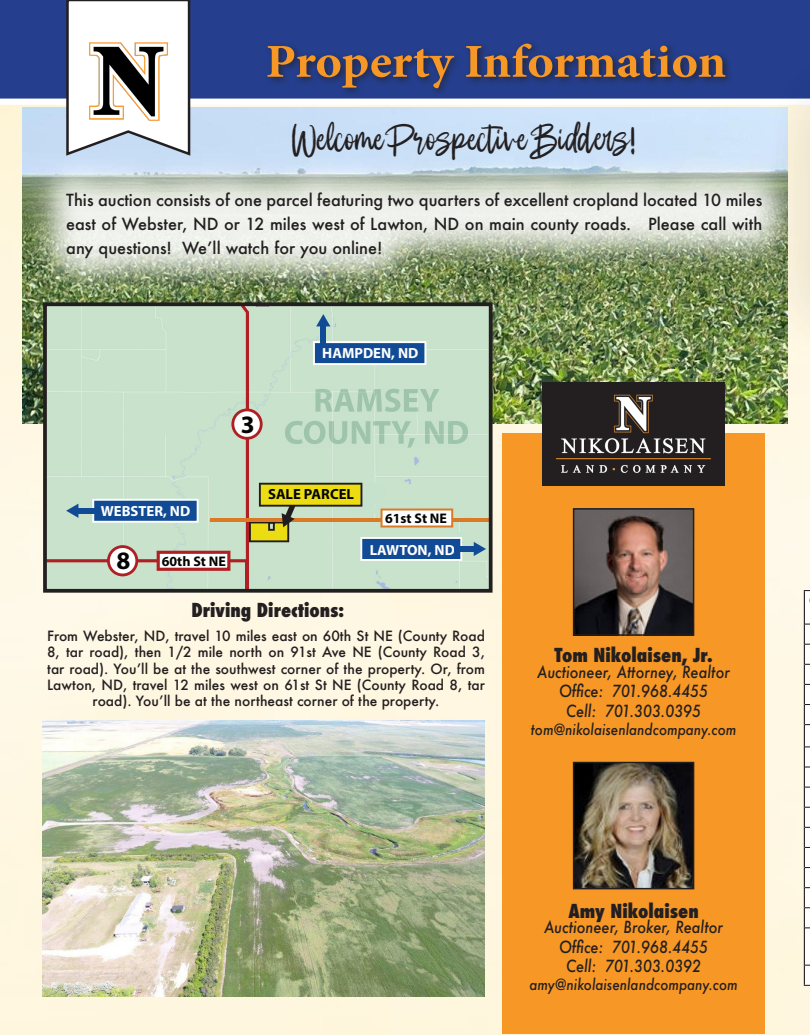
<style>
.page{position:relative;width:810px;height:1035px;background:#fff}
.page>*{position:absolute;margin:0;border:0;box-sizing:border-box;transform-origin:0 0}
.t1{font:700 47.25px "Minion Pro";letter-spacing:-.005em;color:#f79725;scale:1.07 1}
.t2{font:42.5px "Cautions Brush";color:#231f20}
.t3{font:700 25.12px "Myriad Pro";color:#040503}
.t4{font:800 condensed 18.75px "Futura";color:#231f20}
.t5{font:500 16.25px/23.8px "Futura";color:#231f20;text-align:justify}
.t6{font:italic 500 16.25px "Futura";color:#231f20;scale:.89 1}
.t7{font:italic 500 15px "Futura";color:#231f20;scale:.89 1}
.t8{font:700 14.75px "Myriad Pro";color:#fff}
.t9{font:700 14.75px "Myriad Pro";color:#040503}
.t10{font:700 14px "Myriad Pro";color:#040503}
.t11{font:500 13.75px/16.2px "Futura";color:#231f20;text-align:center}
</style>
<div class="page">
<div style="left:0;top:105px;width:810px;height:930px;background:#fef7e2"></div>
<img style="left:22px;top:107px;width:766px;height:317px">
<div style="left:0;top:0;width:810px;height:102px;background:#253f8e"></div>
<div style="left:502px;top:433px;width:263px;height:601px;background:#f79725"></div>
<div style="left:264px;top:40px;width:470px;height:57px;background:#231f20;opacity:.75"></div>
<div style="left:25px;top:150px;width:779px;height:150px;background:#fff;opacity:.9"></div>
<img style="left:575px;top:510px;width:117px;height:124px">
<div style="left:573px;top:508px;width:121px;height:128px;border:1px solid #231f20"></div>
<img style="left:575px;top:764px;width:117px;height:123px">
<div style="left:573px;top:762px;width:121px;height:127px;border:1px solid #231f20"></div>
<div style="left:48px;top:307px;width:440px;height:281px;background:#c8e2cb"></div>
<div style="left:454px;top:533px;width:10px;height:9px;background:#d1e7d6"></div>
<div style="left:239px;top:575px;width:17px;height:13px;background:#c7e2cc"></div>
<div style="left:48px;top:307px;width:201px;height:255px;background:#c8e2cb"></div>
<svg style="left:231px;top:408px;width:32px;height:32px"></svg>
<svg style="left:107px;top:545px;width:31px;height:31px"></svg>
<svg style="left:313px;top:341px;width:113px;height:24px"></svg>
<svg style="left:92px;top:499px;width:107px;height:24px"></svg>
<img style="left:315px;top:389px;width:124px;height:23px">
<img style="left:285px;top:421px;width:183px;height:27px">
<hr style="left:246px;top:561px;width:3px;height:30px;background:#af1f23">
<div style="left:75px;top:508px;width:23px;height:5px;background:#114b95"></div>
<svg style="left:66px;top:504px;width:12px;height:14px"></svg>
<div style="left:321px;top:323px;width:5px;height:23px;background:#114b95"></div>
<svg style="left:316px;top:314px;width:14px;height:12px"></svg>
<div style="left:454px;top:546px;width:23px;height:6px;background:#114b95"></div>
<svg style="left:474px;top:542px;width:12px;height:14px"></svg>
<hr style="left:210px;top:518px;width:281px;height:4px;background:#da7a27">
<svg style="left:249px;top:483px;width:213px;height:78px"></svg>
<svg style="left:157px;top:551px;width:73px;height:20px"></svg>
<div style="left:43px;top:302px;width:450px;height:291px;border:4px solid #231f20"></div>
<img style="left:42px;top:721px;width:443px;height:275px">
<img style="left:543px;top:383px;width:181px;height:103px">
<div style="left:0;top:99px;width:810px;height:6px;background:#fff"></div>
<svg style="left:65px;top:0;width:127px;height:157px"></svg>
<img style="left:79px;top:32px;width:98px;height:98px">
<div style="left:769px;top:54px;width:41px;height:307px;background:#231f20;opacity:.75"></div>
<div style="left:771px;top:55px;width:39px;height:305px;background:#231f20;opacity:.75"></div>
<div style="left:804px;top:590px;width:6px;height:396px;background:#fff"></div>
<hr style="left:804px;top:591px;width:1px;height:33px;background:#231f20">
<svg style="left:804px;top:624px;width:6px;height:304px"></svg>
<hr style="left:804px;top:928px;width:1px;height:37px;background:#231f20">
<svg style="left:804px;top:965px;width:6px;height:21px"></svg>
<p class="t1" style="left:266px;top:28px;width:432px">Property Information</p>
<p class="t2" style="left:292px;top:114px;width:345px">Welcome Prospective Bidders!</p>
<p class="t5" style="left:66px;top:188px;width:698px">This auction consists of one parcel featuring two quarters of excellent cropland located 10 miles east of Webster, ND or 12 miles west of Lawton, ND on main county roads. Please call with any questions! We’ll watch for you online!</p>
<p class="t3" style="left:241px;top:408px;width:15px">3</p>
<p class="t8" style="left:322px;top:343px;width:98px">HAMPDEN, ND</p>
<p class="t8" style="left:101px;top:501px;width:91px">WEBSTER, ND</p>
<p class="t3" style="left:116px;top:544px;width:15px">8</p>
<p class="t10" style="left:162px;top:552px;width:66px">60th St NE</p>
<p class="t9" style="left:268px;top:485px;width:88px">SALE PARCEL</p>
<p class="t10" style="left:385px;top:509px;width:63px">61st St NE</p>
<p class="t8" style="left:370px;top:541px;width:87px">LAWTON, ND</p>
<p class="t4" style="left:191px;top:597px;width:154px">Driving Directions:</p>
<p class="t11" style="left:47px;top:628px;width:439px">From Webster, ND, travel 10 miles east on 60th St NE (County Road 8, tar road), then 1/2 mile north on 91st Ave NE (County Road 3, tar road). You’ll be at the southwest corner of the property. Or, from Lawton, ND, travel 12 miles west on 61st St NE (County Road 8, tar road). You’ll be at the northeast corner of the property.</p>
<p class="t4" style="left:554px;top:642px;width:160px">Tom Nikolaisen, Jr.</p>
<p class="t6" style="left:537px;top:661px;width:218px">Auctioneer, Attorney, Realtor</p>
<p class="t6" style="left:559px;top:680px;width:169px">Office: 701.968.4455</p>
<p class="t6" style="left:566px;top:700px;width:153px">Cell: 701.303.0395</p>
<p class="t7" style="left:531px;top:719px;width:232px">tom@nikolaisenlandcompany.com</p>
<p class="t4" style="left:568px;top:898px;width:132px">Amy Nikolaisen</p>
<p class="t6" style="left:544px;top:916px;width:203px">Auctioneer, Broker, Realtor</p>
<p class="t6" style="left:559px;top:936px;width:169px">Office: 701.968.4455</p>
<p class="t6" style="left:566px;top:955px;width:153px">Cell: 701.303.0392</p>
<p class="t7" style="left:529px;top:975px;width:235px">amy@nikolaisenlandcompany.com</p>
</div>
